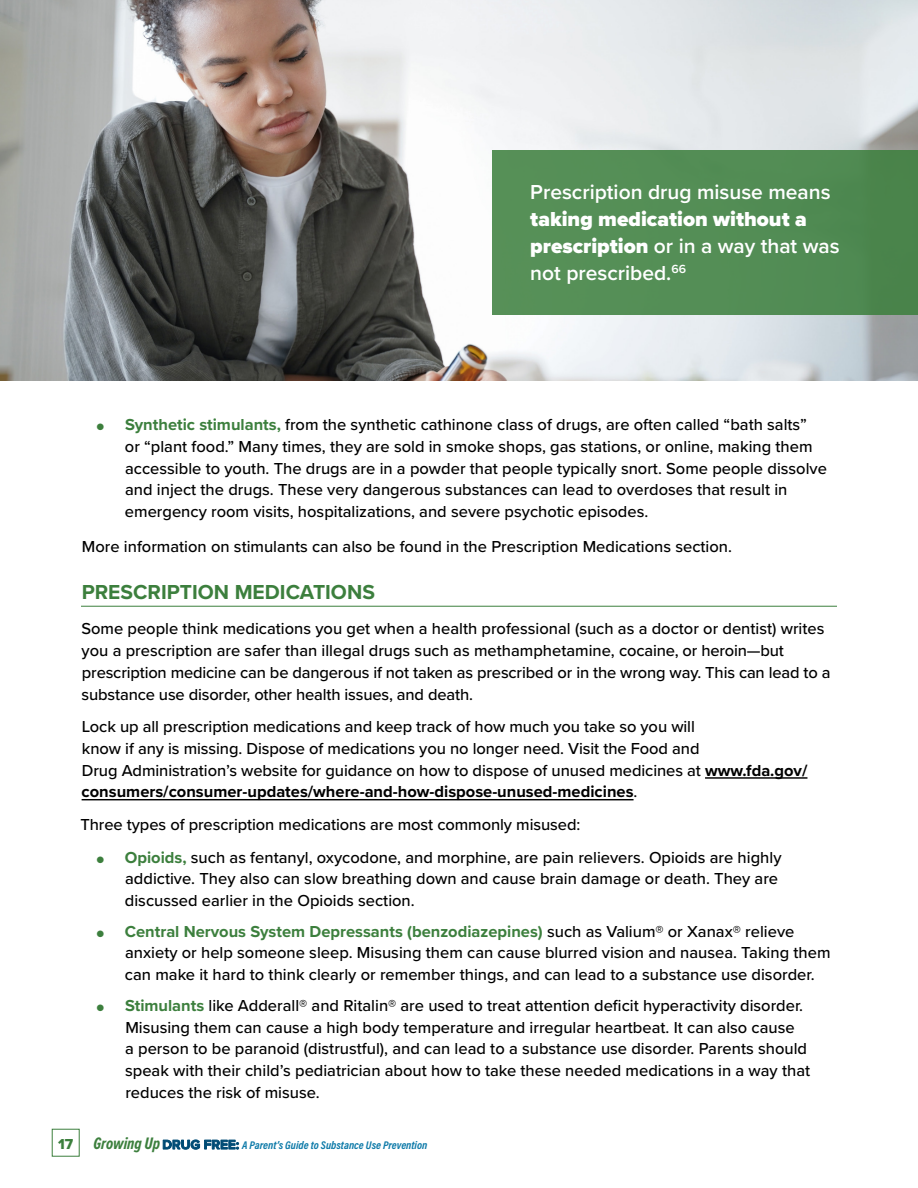
<style>
.page{position:relative;width:918px;height:1188px;background:#fff}
.page>*{position:absolute;margin:0;border:0;box-sizing:border-box;transform-origin:0 0}
.t1{font:600 21px/27px "Proxima Nova";color:#fff}
.t2{font:700 21px "Proxima Nova";color:#3c7f3d}
.t3{font:italic 700 17.25px "Proxima Nova Ex Cn";color:#3c7f3d}
.t4{font:500 16.5px/21.8px "Proxima Nova";color:#000}
.t5{font:italic 700 11.25px "Acumin Pro Cond";color:#0f7ba9}
.s1{font-weight:900}
.s2{font-weight:900;font-size:25.5px;color:#3c7f3d}
.s3{font-weight:700;color:#3c7f3d}
.s4{font-weight:700}
.s5{font-family:"Proxima Nova Extrabld";font-weight:400;font-style:normal;font-size:15px}
</style>
<div class="page">
<div style="left:52px;top:1129px;width:28px;height:28px;border:1px solid #3c7f3d"></div>
<svg style="left:163px;top:1140px;width:76px;height:10px"></svg>
<hr style="left:81px;top:606px;width:756px;height:1px;background:#3c7f3d">
<hr style="left:705px;top:777px;width:102px;height:2px;background:#000">
<hr style="left:82px;top:799px;width:552px;height:1px;background:#000">
<img style="left:0;top:0;width:917px;height:380px">
<div style="left:492px;top:150px;width:426px;height:165px;background:#548e56"></div>
<p class="t1" style="left:530px;top:178px;width:311px">Prescription drug misuse means <span class="s1">taking medication without a prescription</span> or in a way that was not prescribed.<sup>66</sup></p>
<p class="t4" style="left:125px;top:413px;width:704px;text-indent:-29px"><span class="s2">•</span> <span class="s3">Synthetic stimulants,</span> from the synthetic cathinone class of drugs, are often called “bath salts”<br>or “plant food.” Many times, they are sold in smoke shops, gas stations, or online, making them accessible to youth. The drugs are in a powder that people typically snort. Some people dissolve and inject the drugs. These very dangerous substances can lead to overdoses that result in emergency room visits, hospitalizations, and severe psychotic episodes.</p>
<p class="t4" style="left:82px;top:535px;width:652px">More information on stimulants can also be found in the Prescription Medications section.</p>
<h3 class="t2" style="left:82px;top:576px;width:295px">PRESCRIPTION MEDICATIONS</h3>
<p class="t4" style="left:81px;top:617px;width:751px">Some people think medications you get when a health professional (such as a doctor or dentist) writes you a prescription are safer than illegal drugs such as methamphetamine, cocaine, or heroin—but prescription medicine can be dangerous if not taken as prescribed or in the wrong way. This can lead to a substance use disorder, other health issues, and death.</p>
<p class="t4" style="left:82px;top:715px;width:727px">Lock up all prescription medications and keep track of how much you take so you will<br>know if any is missing. Dispose of medications you no longer need. Visit the Food and<br>Drug Administration’s website for guidance on how to dispose of unused medicines at <span class="s4">www.fda.gov/ consumers/consumer-updates/where-and-how-dispose-unused-medicines</span>.</p>
<p class="t4" style="left:80px;top:813px;width:502px">Three types of prescription medications are most commonly misused:</p>
<p class="t4" style="left:125px;top:846px;width:658px;text-indent:-29px"><span class="s2">•</span> <span class="s3">Opioids,</span> such as fentanyl, oxycodone, and morphine, are pain relievers. Opioids are highly addictive. They also can slow breathing down and cause brain damage or death. They are discussed earlier in the Opioids section.</p>
<p class="t4" style="left:125px;top:920px;width:707px;text-indent:-29px"><span class="s2">•</span> <span class="s3">Central Nervous System Depressants (benzodiazepines)</span> such as Valium® or Xanax® relieve anxiety or help someone sleep. Misusing them can cause blurred vision and nausea. Taking them can make it hard to think clearly or remember things, and can lead to a substance use disorder.</p>
<p class="t4" style="left:125px;top:994px;width:687px;text-indent:-29px"><span class="s2">•</span> <span class="s3">Stimulants</span> like Adderall® and Ritalin® are used to treat attention deficit hyperactivity disorder.<br>Misusing them can cause a high body temperature and irregular heartbeat. It can also cause<br>a person to be paranoid (distrustful), and can lead to a substance use disorder. Parents should speak with their child’s pediatrician about how to take these needed medications in a way that reduces the risk of misuse.</p>
<p class="t3" style="left:58px;top:1131px;width:104px"><span class="s5">17</span> Growing Up</p>
<p class="t5" style="left:242px;top:1138px;width:187px">A Parent’s Guide to Substance Use Prevention</p>
</div>
